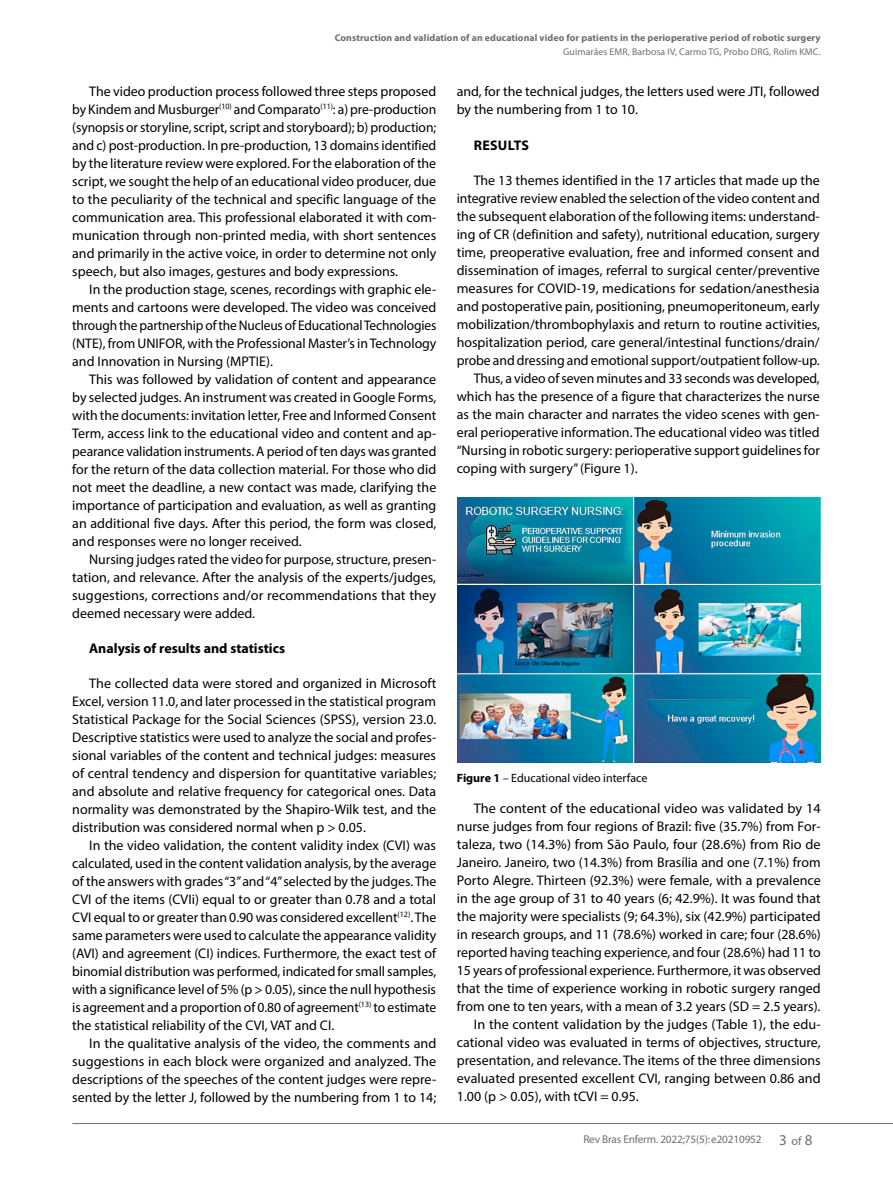
<style>
.page{position:relative;width:893px;height:1191px;background:#fff}
.page>*{position:absolute;margin:0;border:0;box-sizing:border-box;transform-origin:0 0}
.t1{font:13.95px/18px "Myriad Pro";color:#000;text-align:justify}
.t2{font:700 13.95px "Myriad Pro";color:#000}
.t3{font:700 13.95px "Myriad Pro";letter-spacing:.02em;color:#000}
.t4{font:12px "Myriad Pro";color:#000}
.t5{font:11.25px "Myriad Pro";letter-spacing:-.015em;color:#6d6e71}
.t6{font:700 9.75px "Myriad Pro";letter-spacing:.01em;color:#6d6e71}
.t7{font:9.75px "Myriad Pro";letter-spacing:.01em;color:#6d6e71}
.s1{font-weight:700}
.s2{font-size:15px}
.s3{font-size:12px}
</style>
<div class="page">
<hr style="left:72px;top:1123px;width:821px;height:1px;background:#6d6e71">
<img style="left:458px;top:497px;width:363px;height:265px">
<p class="t6" style="left:335px;top:33px;width:487px">Construction and validation of an educational video for patients in the perioperative period of robotic surgery</p>
<p class="t7" style="left:563px;top:46px;width:259px">Guimarães EMR, Barbosa IV, Carmo TG, Probo DRG, Rolim KMC.</p>
<p class="t1" style="left:72px;top:82px;width:366px;text-indent:17px">The video production process followed three steps proposed by Kindem and Musburger<sup>(10)</sup> and Comparato<sup>(11)</sup>: a) pre-production (synopsis or storyline, script, script and storyboard); b) production; and c) post-production. In pre-production, 13 domains identified by the literature review were explored. For the elaboration of the script, we sought the help of an educational video producer, due to the peculiarity of the technical and specific language of the communication area. This professional elaborated it with com&shy;munication through non-printed media, with short sentences and primarily in the active voice, in order to determine not only speech, but also images, gestures and body expressions.</p>
<p class="t1" style="left:72px;top:280px;width:366px;text-indent:17px">In the production stage, scenes, recordings with graphic ele&shy;ments and cartoons were developed. The video was conceived through the partnership of the Nucleus of Educational Technologies (NTE), from UNIFOR, with the Professional Master’s in Technology and Innovation in Nursing (MPTIE).</p>
<p class="t1" style="left:72px;top:370px;width:366px;text-indent:17px">This was followed by validation of content and appearance by selected judges. An instrument was created in Google Forms, with the documents: invitation letter, Free and Informed Consent Term, access link to the educational video and content and ap&shy;pearance validation instruments. A period of ten days was granted for the return of the data collection material. For those who did not meet the deadline, a new contact was made, clarifying the importance of participation and evaluation, as well as granting an additional five days. After this period, the form was closed, and responses were no longer received.</p>
<p class="t1" style="left:72px;top:550px;width:366px;text-indent:17px">Nursing judges rated the video for purpose, structure, presen&shy;tation, and relevance. After the analysis of the experts/judges, suggestions, corrections and/or recommendations that they deemed necessary were added.</p>
<p class="t2" style="left:89px;top:640px;width:197px">Analysis of results and statistics</p>
<p class="t1" style="left:72px;top:673px;width:366px;text-indent:17px">The collected data were stored and organized in Microsoft Excel, version 11.0, and later processed in the statistical program Statistical Package for the Social Sciences (SPSS), version 23.0.<br>Descriptive statistics were used to analyze the social and profes&shy;sional variables of the content and technical judges: measures of central tendency and dispersion for quantitative variables; and absolute and relative frequency for categorical ones. Data normality was demonstrated by the Shapiro-Wilk test, and the distribution was considered normal when p &gt; 0.05.</p>
<p class="t1" style="left:72px;top:835px;width:366px;text-indent:17px">In the video validation, the content validity index (CVI) was calculated, used in the content validation analysis, by the average of the answers with grades “3” and “4” selected by the judges. The CVI of the items (CVIi) equal to or greater than 0.78 and a total CVI equal to or greater than 0.90 was considered excellent<sup>(12)</sup>. The same parameters were used to calculate the appearance validity (AVI) and agreement (CI) indices. Furthermore, the exact test of binomial distribution was performed, indicated for small samples, with a significance level of 5% (p &gt; 0.05), since the null hypothesis is agreement and a proportion of 0.80 of agreement<sup>(13)</sup> to estimate the statistical reliability of the CVI, VAT and CI.</p>
<p class="t1" style="left:72px;top:1033px;width:366px;text-indent:17px">In the qualitative analysis of the video, the comments and suggestions in each block were organized and analyzed. The descriptions of the speeches of the content judges were repre&shy;sented by the letter J, followed by the numbering from 1 to 14;</p>
<p class="t1" style="left:457px;top:82px;width:365px">and, for the technical judges, the letters used were JTI, followed by the numbering from 1 to 10.</p>
<p class="t3" style="left:474px;top:137px;width:57px">RESULTS</p>
<p class="t1" style="left:474px;top:171px;width:348px">The 13 themes identified in the 17 articles that made up the</p>
<p class="t1" style="left:457px;top:189px;width:365px">integrative review enabled the selection of the video content and</p>
<p class="t1" style="left:457px;top:207px;width:365px">the subsequent elaboration of the following items: understand-</p>
<p class="t1" style="left:457px;top:225px;width:365px">ing of CR (definition and safety), nutritional education, surgery</p>
<p class="t1" style="left:457px;top:243px;width:364px">time, preoperative evaluation, free and informed consent and</p>
<p class="t1" style="left:457px;top:261px;width:365px">dissemination of images, referral to surgical center/preventive</p>
<p class="t1" style="left:457px;top:279px;width:365px">measures for COVID-19, medications for sedation/anesthesia</p>
<p class="t1" style="left:457px;top:297px;width:365px">and postoperative pain, positioning, pneumoperitoneum, early</p>
<p class="t1" style="left:457px;top:315px;width:365px">mobilization/thrombophylaxis and return to routine activities,</p>
<p class="t1" style="left:457px;top:333px;width:364px">hospitalization period, care general/intestinal functions/drain/</p>
<p class="t1" style="left:457px;top:351px;width:364px">probe and dressing and emotional support/outpatient follow-up.</p>
<p class="t1" style="left:474px;top:369px;width:348px">Thus, a video of seven minutes and 33 seconds was developed,</p>
<p class="t1" style="left:457px;top:387px;width:365px">which has the presence of a figure that characterizes the nurse</p>
<p class="t1" style="left:457px;top:405px;width:365px">as the main character and narrates the video scenes with gen-</p>
<p class="t1" style="left:457px;top:423px;width:365px">eral perioperative information. The educational video was titled</p>
<p class="t1" style="left:457px;top:441px;width:365px">“Nursing in robotic surgery: perioperative support guidelines for</p>
<p class="t1" style="left:457px;top:459px;width:182px">coping with surgery” (Figure 1).</p>
<p class="t4" style="left:457px;top:770px;width:192px"><span class="s1">Figure 1</span> – Educational video interface</p>
<p class="t1" style="left:474px;top:799px;width:348px">The content of the educational video was validated by 14</p>
<p class="t1" style="left:457px;top:817px;width:365px">nurse judges from four regions of Brazil: five (35.7%) from For-</p>
<p class="t1" style="left:457px;top:835px;width:365px">taleza, two (14.3%) from São Paulo, four (28.6%) from Rio de</p>
<p class="t1" style="left:457px;top:853px;width:365px">Janeiro. Janeiro, two (14.3%) from Brasília and one (7.1%) from</p>
<p class="t1" style="left:457px;top:871px;width:365px">Porto Alegre. Thirteen (92.3%) were female, with a prevalence</p>
<p class="t1" style="left:457px;top:889px;width:365px">in the age group of 31 to 40 years (6; 42.9%). It was found that</p>
<p class="t1" style="left:457px;top:907px;width:365px">the majority were specialists (9; 64.3%), six (42.9%) participated</p>
<p class="t1" style="left:457px;top:925px;width:365px">in research groups, and 11 (78.6%) worked in care; four (28.6%)</p>
<p class="t1" style="left:457px;top:943px;width:365px">reported having teaching experience, and four (28.6%) had 11 to</p>
<p class="t1" style="left:457px;top:961px;width:365px">15 years of professional experience. Furthermore, it was observed</p>
<p class="t1" style="left:457px;top:979px;width:365px">that the time of experience working in robotic surgery ranged</p>
<p class="t1" style="left:457px;top:997px;width:365px">from one to ten years, with a mean of 3.2 years (SD = 2.5 years).</p>
<p class="t1" style="left:474px;top:1015px;width:348px">In the content validation by the judges (Table 1), the edu-</p>
<p class="t1" style="left:457px;top:1033px;width:365px">cational video was evaluated in terms of objectives, structure,</p>
<p class="t1" style="left:457px;top:1051px;width:365px">presentation, and relevance. The items of the three dimensions</p>
<p class="t1" style="left:457px;top:1069px;width:365px">evaluated presented excellent CVI, ranging between 0.86 and</p>
<p class="t1" style="left:457px;top:1087px;width:183px">1.00 (p &gt; 0.05), with tCVI = 0.95.</p>
<p class="t5" style="left:583px;top:1132px;width:231px">Rev Bras Enferm. 2022;75(5):e20210952 <span class="s2">3</span> <span class="s3">of</span> <span class="s2">8</span></p>
</div>
